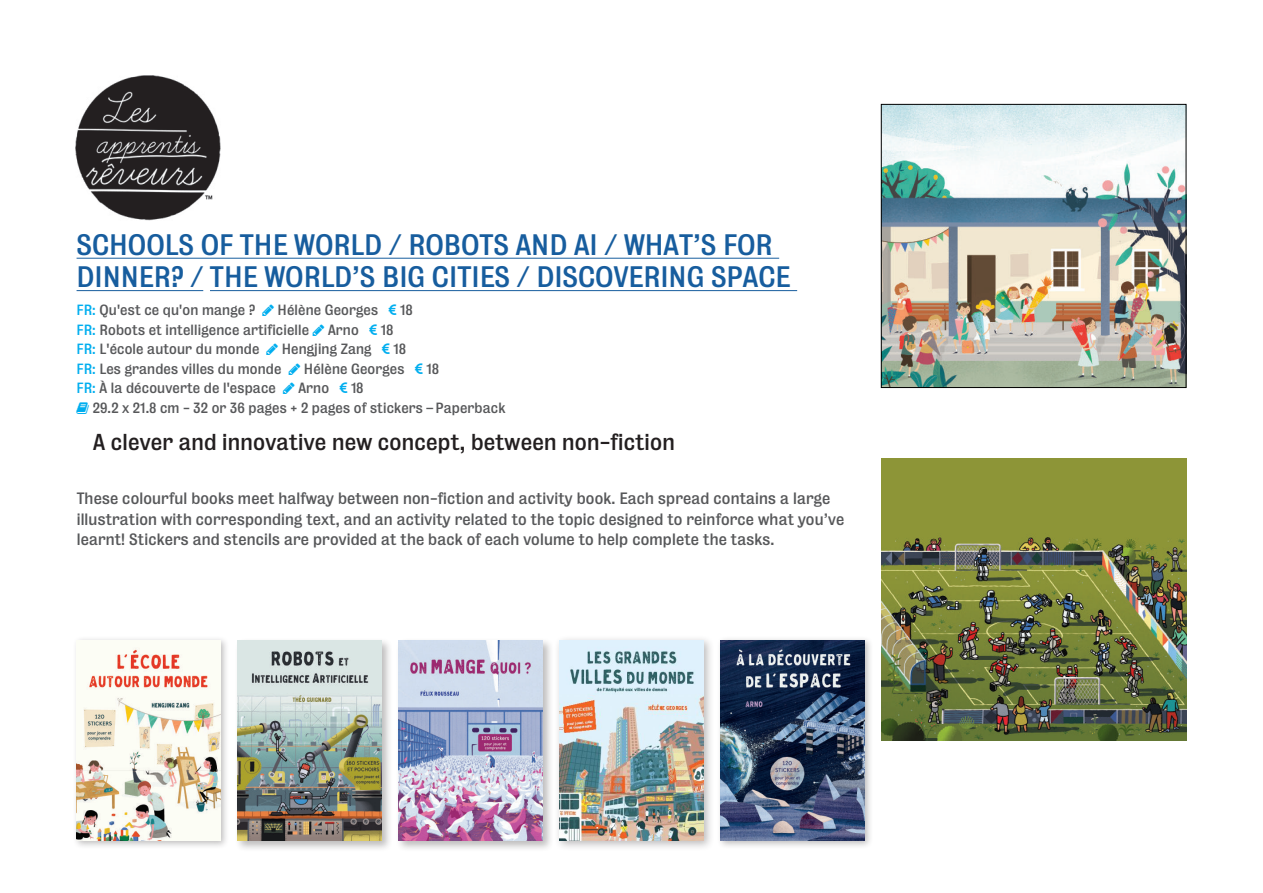
<style>
.page{position:relative;width:1263px;height:893px;background:#fff}
.page>*{position:absolute;margin:0;border:0;box-sizing:border-box;transform-origin:0 0}
.titre_album{font:27px/32.4px "Bureau Grot Five Three";color:#175d9e}
.extraits_presse{font:21px "Bureau Grot Five Three";letter-spacing:.01em;color:#231f20}
.texte{font:15px/20.5px "Bureau Grot Five Three";letter-spacing:.01em;color:#57585a}
.infos_techniques{font:13.5px/19.5px "Bureau Grot Five Three";letter-spacing:.01em;color:#57585a}
.s1{color:#00aeef}
</style>
<div class="page">
<img style="left:75px;top:76px;width:145px;height:145px">
<hr style="left:77px;top:258px;width:702px;height:1px;background:#175d9e">
<hr style="left:77px;top:290px;width:126px;height:1px;background:#175d9e">
<hr style="left:210px;top:290px;width:587px;height:1px;background:#175d9e">
<div style="left:73px;top:636px;width:156px;height:213px;background:#231f20;opacity:.3"></div>
<img style="left:77px;top:640px;width:143px;height:200px">
<div style="left:235px;top:638px;width:158px;height:214px;background:#231f20;opacity:.3"></div>
<img style="left:237px;top:640px;width:144px;height:200px">
<div style="left:396px;top:638px;width:158px;height:214px;background:#231f20;opacity:.3"></div>
<img style="left:398px;top:640px;width:144px;height:200px">
<div style="left:554px;top:635px;width:160px;height:217px;background:#231f20;opacity:.3"></div>
<img style="left:559px;top:640px;width:144px;height:200px">
<div style="left:716px;top:636px;width:157px;height:213px;background:#231f20;opacity:.3"></div>
<img style="left:720px;top:640px;width:144px;height:200px">
<img style="left:881px;top:458px;width:305px;height:282px">
<img style="left:883px;top:106px;width:301px;height:280px">
<div style="left:881px;top:104px;width:305px;height:284px;border:1px solid #000"></div>
<p class="titre_album" style="left:77px;top:228px;width:715px">SCHOOLS OF THE WORLD / ROBOTS AND AI / WHAT’S FOR<br>DINNER? / THE WORLD’S BIG CITIES / DISCOVERING SPACE</p>
<p class="infos_techniques" style="left:77px;top:300px;width:180px"><span class="s1">FR:</span> Qu'est ce qu'on mange ?</p>
<p class="infos_techniques" style="left:278px;top:300px;width:102px">Hélène Georges</p>
<p class="infos_techniques" style="left:400px;top:300px;width:14px">18</p>
<p class="infos_techniques" style="left:77px;top:320px;width:234px"><span class="s1">FR:</span> Robots et intelligence artificielle</p>
<p class="infos_techniques" style="left:328px;top:320px;width:32px">Arno</p>
<p class="infos_techniques" style="left:381px;top:320px;width:14px">18</p>
<p class="infos_techniques" style="left:77px;top:339px;width:184px"><span class="s1">FR:</span> L'école autour du monde</p>
<p class="infos_techniques" style="left:282px;top:339px;width:91px">Hengjing Zang</p>
<p class="infos_techniques" style="left:394px;top:339px;width:14px">18</p>
<p class="infos_techniques" style="left:77px;top:359px;width:206px"><span class="s1">FR:</span> Les grandes villes du monde</p>
<p class="infos_techniques" style="left:304px;top:359px;width:102px">Hélène Georges</p>
<p class="infos_techniques" style="left:427px;top:359px;width:14px">18</p>
<p class="infos_techniques" style="left:77px;top:378px;width:201px"><span class="s1">FR:</span> À la découverte de l'espace</p>
<p class="infos_techniques" style="left:298px;top:378px;width:32px">Arno</p>
<p class="infos_techniques" style="left:93px;top:378px;width:414px;text-indent:258px">18<br>29.2 x 21.8 cm - 32 or 36 pages + 2 pages of stickers –Paperback</p>
<p class="extraits_presse" style="left:93px;top:430px;width:583px">A clever and innovative new concept, between non-fiction</p>
<p class="texte" style="left:77px;top:488px;width:769px">These colourful books meet halfway between non-fiction and activity book. Each spread contains a large illustration with corresponding text, and an activity related to the topic designed to reinforce what you’ve learnt! Stickers and stencils are provided at the back of each volume to help complete the tasks.</p>
</div>
